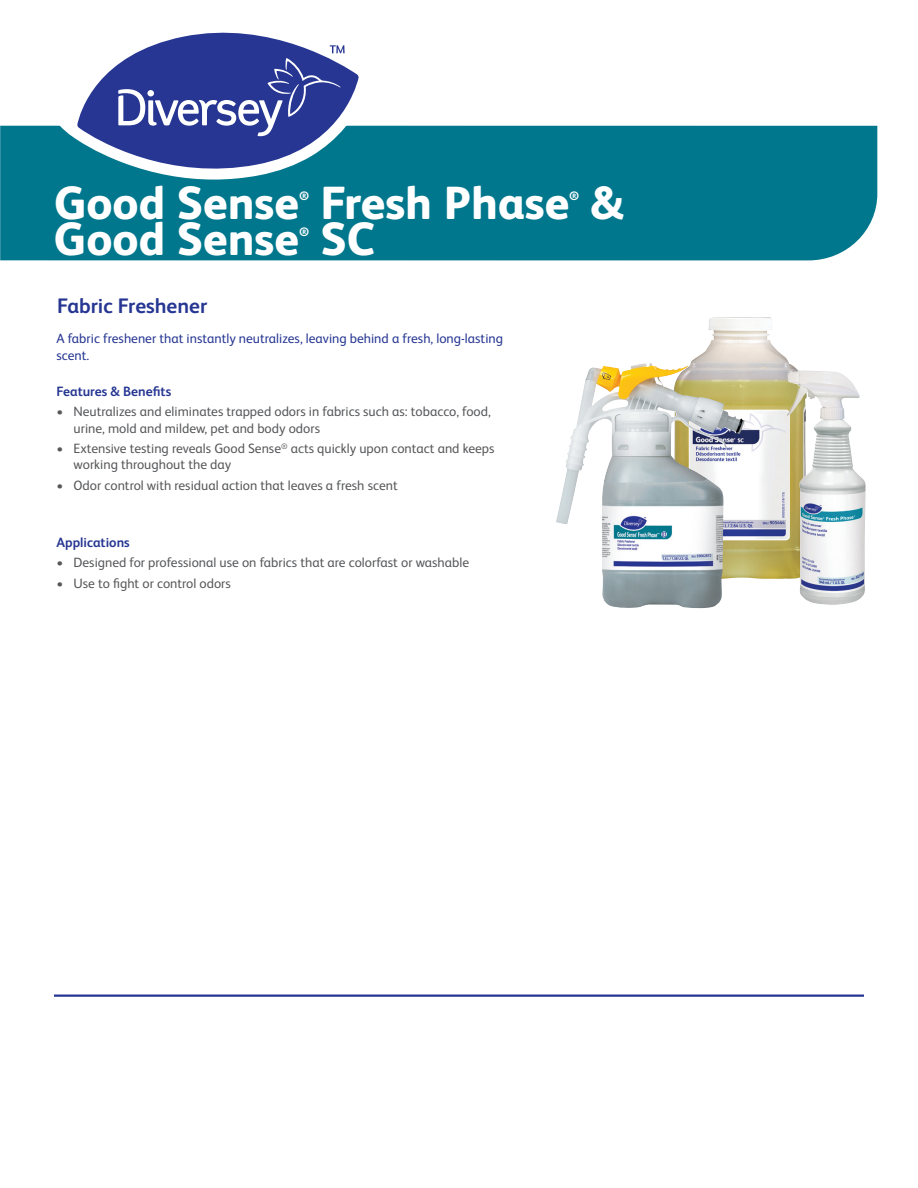
<style>
.page{position:relative;width:918px;height:1188px;background:#fff}
.page>*{position:absolute;margin:0;border:0;box-sizing:border-box;transform-origin:0 0}
.t1{font:800 46.5px "FS Albert Pro";color:#fff}
.t2{font:700 21px "FS Albert Pro";color:#263692}
.t3{font:13.5px/16.2px "FS Albert Pro";color:#57585a}
.t4{font:13.5px/16.2px "FS Albert Pro";color:#263692}
.t5{font:700 13.5px "FS Albert Pro";color:#263692}
.t6{font:800 12.3px "FS Albert Pro";color:#fff}
</style>
<div class="page">
<img style="left:691px;top:318px;width:107px;height:261px">
<div style="left:0;top:126px;width:877px;height:134px;background:#00778c"></div>
<hr style="left:54px;top:995px;width:810px;height:2px;background:#263692">
<img style="left:556px;top:363px;width:189px;height:245px">
<img style="left:787px;top:370px;width:79px;height:235px">
<svg style="left:57px;top:125px;width:317px;height:55px;background:#148195"></svg>
<svg style="left:77px;top:32px;width:282px;height:149px"></svg>
<svg style="left:118px;top:45px;width:227px;height:91px;background:#4b58a4"></svg>
<h1 class="t1" style="left:54px;top:167px;width:247px">Good Sense</h1>
<p class="t6" style="left:299px;top:187px;width:12px">®</p>
<h1 class="t1" style="left:321px;top:167px;width:250px">Fresh Phase</h1>
<p class="t6" style="left:569px;top:187px;width:12px">®</p>
<h1 class="t1" style="left:591px;top:167px;width:35px">&amp;</h1>
<h1 class="t1" style="left:54px;top:203px;width:247px">Good Sense</h1>
<p class="t6" style="left:299px;top:223px;width:12px">®</p>
<h1 class="t1" style="left:321px;top:203px;width:56px">SC</h1>
<h2 class="t2" style="left:57px;top:291px;width:152px">Fabric Freshener</h2>
<p class="t4" style="left:57px;top:330px;width:448px">A fabric freshener that instantly neutralizes, leaving behind a fresh, long-lasting scent.</p>
<p class="t5" style="left:57px;top:382px;width:116px">Features &amp; Benefits</p>
<p class="t3" style="left:74px;top:403px;width:419px;text-indent:-17px">• Neutralizes and eliminates trapped odors in fabrics such as: tobacco, food, urine, mold and mildew, pet and body odors</p>
<p class="t3" style="left:74px;top:439px;width:423px;text-indent:-17px">• Extensive testing reveals Good Sense<sup>®</sup> acts quickly upon contact and keeps working throughout the day</p>
<p class="t3" style="left:57px;top:476px;width:343px">• Odor control with residual action that leaves a fresh scent</p>
<p class="t5" style="left:57px;top:532px;width:75px">Applications</p>
<p class="t3" style="left:57px;top:553px;width:414px">• Designed for professional use on fabrics that are colorfast or washable</p>
<p class="t3" style="left:57px;top:574px;width:176px">• Use to fight or control odors</p>
</div>
